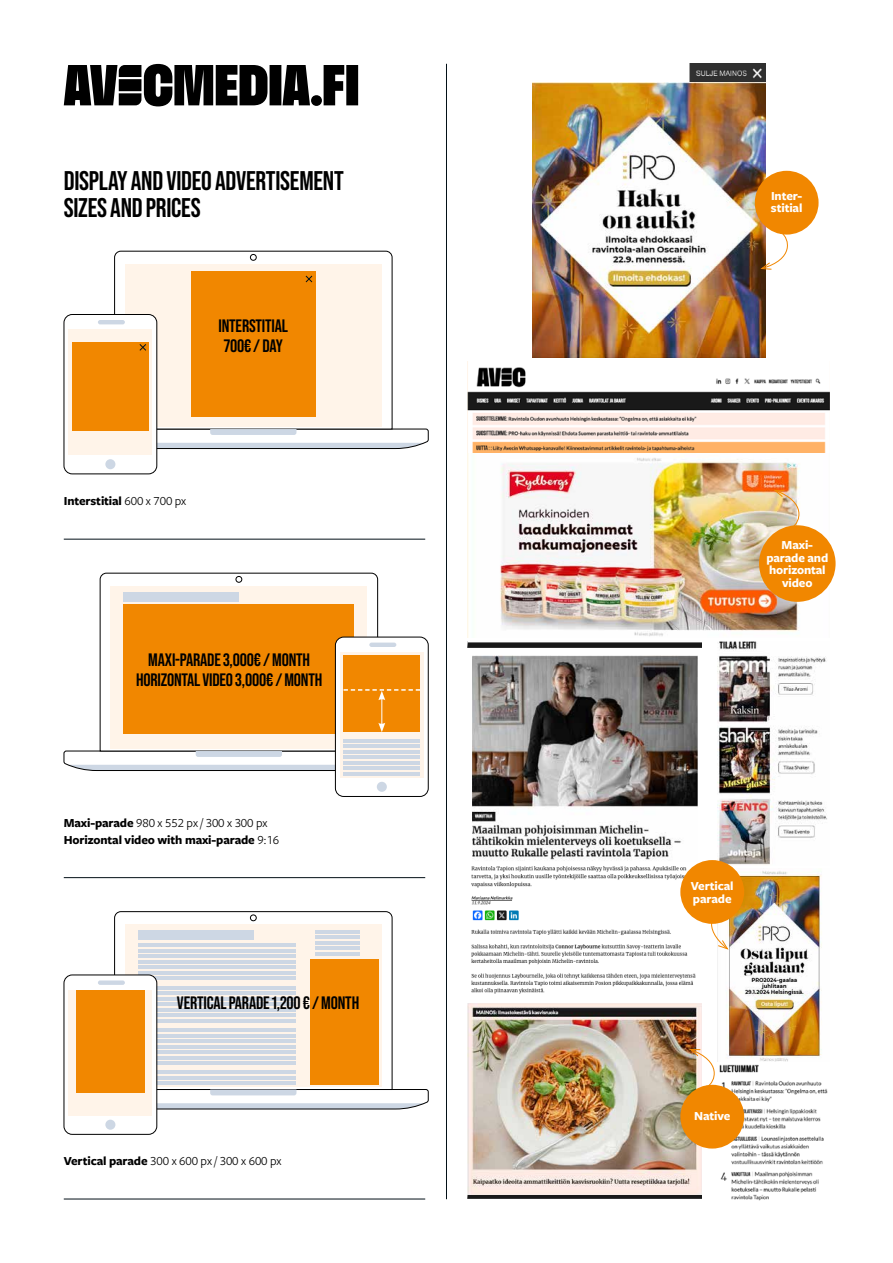
<style>
.page{position:relative;width:893px;height:1263px;background:#fff}
.page>*{position:absolute;margin:0;border:0;box-sizing:border-box;transform-origin:0 0}
.t1{font:27px/27px "Bebas Neue";letter-spacing:-.01em;color:#000}
.t2{font:18px/20.1px "Bebas Neue";letter-spacing:-.01em;color:#000;text-align:center}
.t3{font:700 12.75px/16.5px "Freight Sans Pro";letter-spacing:-.01em;color:#000}
.t4{font:700 12.75px/12.8px "Freight Sans Pro";letter-spacing:-.01em;color:#fff}
.t5{font:12.75px "Freight Sans Pro";letter-spacing:-.01em;color:#000}
.s1{font-weight:400}
.s2{font-weight:700}
</style>
<div class="page">
<img style="left:468px;top:1003px;width:234px;height:196px">
<img style="left:471px;top:864px;width:229px;height:58px">
<img style="left:471px;top:929px;width:225px;height:65px">
<img style="left:532px;top:64px;width:234px;height:293px">
<img style="left:472px;top:656px;width:225px;height:205px">
<img style="left:718px;top:1064px;width:110px;height:137px">
<img style="left:718px;top:641px;width:109px;height:224px">
<img style="left:468px;top:367px;width:361px;height:271px">
<hr style="left:64px;top:539px;width:361px;height:1px;background:#031017">
<hr style="left:64px;top:877px;width:361px;height:1px;background:#031017">
<hr style="left:64px;top:1199px;width:361px;height:1px;background:#031017">
<svg style="left:100px;top:573px;width:278px;height:178px"></svg>
<div style="left:110px;top:586px;width:257px;height:162px;background:#fff4e9"></div>
<svg style="left:64px;top:751px;width:271px;height:20px"></svg>
<svg style="left:236px;top:576px;width:6px;height:6px"></svg>
<div style="left:124px;top:605px;width:230px;height:129px;background:#f18700"></div>
<div style="left:124px;top:592px;width:115px;height:9px;background:#cdd7e4"></div>
<div style="left:335px;top:637px;width:93px;height:159px;background:#fff;border-radius:8px"></div>
<div style="left:335px;top:637px;width:93px;height:160px;border:1px solid #000;border-radius:8px"></div>
<svg style="left:340px;top:652px;width:84px;height:125px;background:#f5e9dc"></svg>
<hr style="left:369px;top:643px;width:27px;height:4px;background:#cdd7e4;border-radius:2px">
<div style="left:377px;top:782px;width:10px;height:10px;background:#cdd7e4;border-radius:50%"></div>
<div style="left:344px;top:656px;width:76px;height:76px;background:#f18700"></div>
<hr style="left:344px;top:739px;width:76px;height:3px;background:#cdd7e4">
<hr style="left:344px;top:745px;width:76px;height:3px;background:#cdd7e4">
<hr style="left:344px;top:750px;width:76px;height:3px;background:#cdd7e4">
<hr style="left:344px;top:756px;width:76px;height:3px;background:#cdd7e4">
<hr style="left:344px;top:761px;width:76px;height:3px;background:#cdd7e4">
<hr style="left:344px;top:767px;width:76px;height:3px;background:#cdd7e4">
<hr style="left:344px;top:772px;width:76px;height:3px;background:#cdd7e4">
<svg style="left:344px;top:689px;width:76px;height:43px"></svg>
<svg style="left:64px;top:64px;width:294px;height:42px"></svg>
<svg style="left:114px;top:251px;width:278px;height:178px"></svg>
<div style="left:125px;top:264px;width:257px;height:162px;background:#fff4e9"></div>
<svg style="left:157px;top:429px;width:272px;height:20px"></svg>
<svg style="left:250px;top:254px;width:6px;height:6px"></svg>
<div style="left:191px;top:271px;width:125px;height:146px;background:#f18700"></div>
<svg style="left:305px;top:275px;width:7px;height:8px"></svg>
<div style="left:64px;top:314px;width:93px;height:160px;background:#fff;border-radius:8px"></div>
<div style="left:64px;top:314px;width:93px;height:160px;border:1px solid #000;border-radius:8px"></div>
<div style="left:69px;top:330px;width:83px;height:125px;background:#fff4e9"></div>
<hr style="left:98px;top:320px;width:27px;height:4px;background:#cdd7e4;border-radius:2px">
<div style="left:105px;top:459px;width:10px;height:10px;background:#cdd7e4;border-radius:50%"></div>
<div style="left:72px;top:342px;width:77px;height:89px;background:#f18700"></div>
<svg style="left:139px;top:344px;width:7px;height:7px"></svg>
<hr style="left:446px;top:64px;width:1px;height:1135px;background:#031017">
<img style="left:727px;top:869px;width:95px;height:192px">
<div style="left:680px;top:860px;width:64px;height:64px;background:#f18700;border-radius:50%"></div>
<img style="left:468px;top:642px;width:234px;height:6px">
<svg style="left:114px;top:911px;width:278px;height:178px"></svg>
<svg style="left:125px;top:924px;width:257px;height:163px;background:#f3ece4"></svg>
<svg style="left:157px;top:1089px;width:272px;height:20px"></svg>
<svg style="left:250px;top:915px;width:6px;height:6px"></svg>
<hr style="left:138px;top:944px;width:158px;height:3px;background:#cdd7e4">
<hr style="left:138px;top:949px;width:158px;height:3px;background:#cdd7e4">
<hr style="left:138px;top:955px;width:158px;height:3px;background:#cdd7e4">
<hr style="left:138px;top:960px;width:158px;height:3px;background:#cdd7e4">
<hr style="left:138px;top:966px;width:158px;height:3px;background:#cdd7e4">
<hr style="left:138px;top:971px;width:158px;height:3px;background:#cdd7e4">
<hr style="left:138px;top:977px;width:158px;height:3px;background:#cdd7e4">
<hr style="left:138px;top:986px;width:158px;height:3px;background:#cdd7e4">
<hr style="left:138px;top:992px;width:158px;height:3px;background:#cdd7e4">
<hr style="left:138px;top:997px;width:158px;height:3px;background:#cdd7e4">
<hr style="left:138px;top:1003px;width:158px;height:3px;background:#cdd7e4">
<hr style="left:138px;top:1008px;width:158px;height:3px;background:#cdd7e4">
<hr style="left:138px;top:1014px;width:158px;height:3px;background:#cdd7e4">
<hr style="left:138px;top:1019px;width:158px;height:3px;background:#cdd7e4">
<hr style="left:138px;top:1029px;width:158px;height:3px;background:#cdd7e4">
<hr style="left:138px;top:1034px;width:158px;height:3px;background:#cdd7e4">
<hr style="left:138px;top:1040px;width:158px;height:3px;background:#cdd7e4">
<hr style="left:138px;top:1045px;width:158px;height:3px;background:#cdd7e4">
<hr style="left:138px;top:1051px;width:158px;height:3px;background:#cdd7e4">
<hr style="left:138px;top:1056px;width:158px;height:3px;background:#cdd7e4">
<hr style="left:138px;top:1062px;width:158px;height:3px;background:#cdd7e4">
<hr style="left:138px;top:1070px;width:158px;height:3px;background:#cdd7e4">
<hr style="left:138px;top:1076px;width:158px;height:3px;background:#cdd7e4">
<hr style="left:138px;top:1081px;width:158px;height:3px;background:#cdd7e4">
<div style="left:138px;top:930px;width:115px;height:10px;background:#cdd7e4"></div>
<div style="left:64px;top:975px;width:93px;height:159px;background:#fff;border-radius:8px"></div>
<div style="left:64px;top:975px;width:93px;height:159px;border:1px solid #000;border-radius:8px"></div>
<div style="left:69px;top:990px;width:83px;height:125px;background:#fff4e9"></div>
<div style="left:98px;top:980px;width:27px;height:5px;background:#cdd7e4;border-radius:2px"></div>
<div style="left:105px;top:1120px;width:10px;height:10px;background:#cdd7e4;border-radius:50%"></div>
<div style="left:76px;top:990px;width:68px;height:102px;background:#f18700"></div>
<hr style="left:315px;top:930px;width:45px;height:3px;background:#cdd7e4">
<hr style="left:315px;top:936px;width:45px;height:3px;background:#cdd7e4">
<hr style="left:315px;top:941px;width:45px;height:3px;background:#cdd7e4">
<hr style="left:315px;top:947px;width:45px;height:3px;background:#cdd7e4">
<hr style="left:315px;top:952px;width:45px;height:3px;background:#cdd7e4">
<div style="left:310px;top:959px;width:68px;height:125px;background:#f18700"></div>
<div style="left:680px;top:1085px;width:64px;height:63px;background:#f18700;border-radius:50%"></div>
<svg style="left:689px;top:1048px;width:33px;height:41px"></svg>
<svg style="left:701px;top:919px;width:28px;height:31px"></svg>
<svg style="left:773px;top:489px;width:34px;height:40px"></svg>
<div style="left:759px;top:525px;width:77px;height:77px;background:#f18700;border-radius:50%"></div>
<svg style="left:760px;top:231px;width:28px;height:39px"></svg>
<div style="left:755px;top:171px;width:64px;height:64px;background:#f18700;border-radius:50%"></div>
<h1 class="t1" style="left:64px;top:167px;width:281px">DISPLAY AND VIDEO ADVERTISEMENT<br>SIZES AND PRICES</h1>
<p class="t2" style="left:218px;top:316px;width:71px;text-align:left">INTERSTITIAL<br>700€ / DAY</p>
<p class="t3" style="left:64px;top:492px;width:124px">Interstitial <span class="s1">600 x 700 px</span></p>
<p class="t2" style="left:136px;top:650px;width:188px">MAXI-PARADE 3,000€ / MONTH<br>HORIZONTAL VIDEO 3,000€ / MONTH</p>
<p class="t3" style="left:64px;top:814px;width:217px">Maxi-parade <span class="s1">980 x 552 px / 300 x 300 px<br></span>Horizontal video with maxi-parade <span class="s1">9:16</span></p>
<p class="t2" style="left:177px;top:992px;width:184px">VERTICAL PARADE 1,200 € / MONTH</p>
<p class="t5" style="left:64px;top:1152px;width:219px"><span class="s2">Vertical parade</span> 300 x 600 px / 300 x 600 px</p>
<p class="t4" style="left:771px;top:189px;width:33px">Inter&shy;stitial</p>
<p class="t4" style="left:766px;top:538px;width:63px;text-align:center">Maxi&shy;parade and horizontal video</p>
<p class="t4" style="left:691px;top:879px;width:44px">Vertical parade</p>
<p class="t4" style="left:694px;top:1109px;width:38px">Native</p>
</div>
